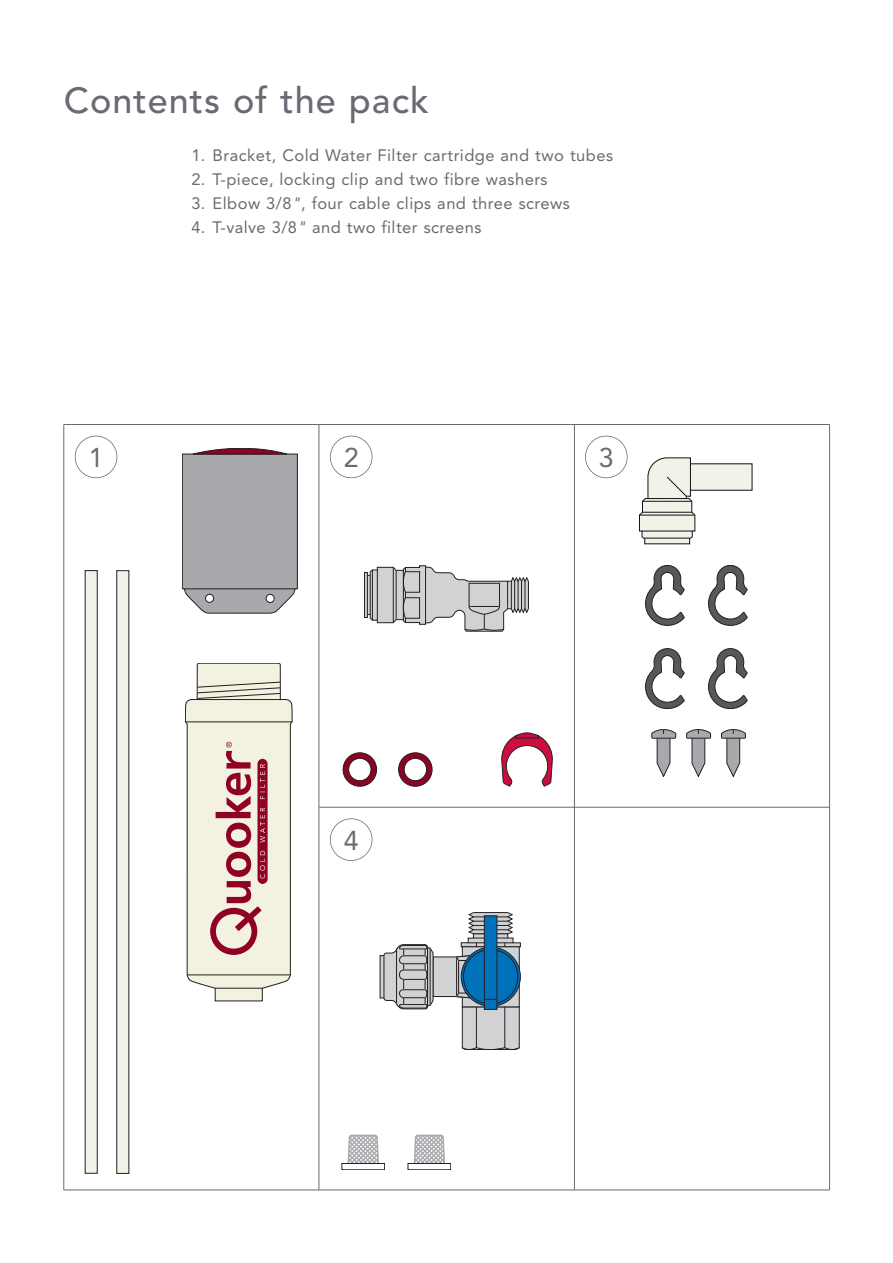
<style>
.page{position:relative;width:893px;height:1263px;background:#fff}
.page>*{position:absolute;margin:0;border:0;box-sizing:border-box;transform-origin:0 0}
.t1{font:500 36px "Avenir LT";letter-spacing:.03em;color:#696b73}
.t2{font:27px "Avenir LT";color:#696b73}
.t3{font:16.5px "Avenir LT";letter-spacing:.03em;color:#696b73}
.s1{font-style:italic}
</style>
<div class="page">
<svg style="left:364px;top:565px;width:165px;height:66px"></svg>
<svg style="left:639px;top:458px;width:113px;height:86px"></svg>
<svg style="left:185px;top:663px;width:107px;height:338px;background:#e0cfc6"></svg>
<svg style="left:184px;top:589px;width:112px;height:24px"></svg>
<div style="left:206px;top:594px;width:8px;height:8px;background:#fff;border-radius:50%"></div>
<div style="left:205px;top:594px;width:9px;height:8px;border:1px solid #231f20;border-radius:50%"></div>
<div style="left:266px;top:594px;width:8px;height:8px;background:#fff;border-radius:50%"></div>
<div style="left:266px;top:594px;width:8px;height:9px;border:1px solid #231f20;border-radius:50%"></div>
<div style="left:182px;top:454px;width:115px;height:135px;background:#a8a9ad"></div>
<div style="left:182px;top:454px;width:116px;height:135px;border:1px solid #231f20"></div>
<svg style="left:193px;top:448px;width:96px;height:6px"></svg>
<div style="left:85px;top:571px;width:12px;height:602px;background:#f2f2e9"></div>
<div style="left:117px;top:571px;width:12px;height:602px;background:#f2f2e9"></div>
<svg style="left:348px;top:1134px;width:31px;height:29px"></svg>
<div style="left:342px;top:1163px;width:43px;height:7px;border:1px solid #231f20"></div>
<svg style="left:414px;top:1134px;width:31px;height:29px"></svg>
<div style="left:408px;top:1163px;width:43px;height:7px;border:1px solid #231f20"></div>
<hr style="left:64px;top:424px;width:766px;height:1px;background:#696b73">
<hr style="left:64px;top:1189px;width:766px;height:1px;background:#696b73">
<hr style="left:319px;top:424px;width:1px;height:766px;background:#696b73">
<hr style="left:63px;top:424px;width:1px;height:766px;background:#696b73">
<hr style="left:829px;top:424px;width:1px;height:766px;background:#696b73">
<hr style="left:574px;top:424px;width:1px;height:766px;background:#696b73">
<hr style="left:319px;top:807px;width:511px;height:1px;background:#696b73">
<div style="left:330px;top:436px;width:42px;height:42px;border:2px solid #696b73;border-radius:21px"></div>
<div style="left:75px;top:436px;width:42px;height:42px;border:2px solid #696b73;border-radius:21px"></div>
<div style="left:585px;top:436px;width:43px;height:42px;border:2px solid #696b73;border-radius:21px"></div>
<div style="left:330px;top:818px;width:42px;height:43px;border:2px solid #696b73;border-radius:21px"></div>
<svg style="left:652px;top:729px;width:24px;height:48px"></svg>
<svg style="left:686px;top:729px;width:25px;height:48px"></svg>
<svg style="left:721px;top:729px;width:25px;height:48px"></svg>
<div style="left:433px;top:957px;width:24px;height:39px;background:#d1d2d4"></div>
<div style="left:433px;top:957px;width:24px;height:40px;border:1px solid #231f20"></div>
<svg style="left:384px;top:944px;width:50px;height:65px;background:#b1b1b3"></svg>
<hr style="left:396px;top:949px;width:1px;height:55px;background:#231f20">
<svg style="left:455px;top:912px;width:66px;height:138px;background:#7ea1b9"></svg>
<svg style="left:343px;top:753px;width:34px;height:33px"></svg>
<div style="left:348px;top:758px;width:23px;height:23px;border:1px solid #231f20;border-radius:50%"></div>
<div style="left:343px;top:752px;width:34px;height:35px;border:1px solid #231f20;border-radius:50%"></div>
<svg style="left:400px;top:753px;width:32px;height:33px"></svg>
<div style="left:404px;top:758px;width:23px;height:23px;border:1px solid #231f20;border-radius:50%"></div>
<div style="left:398px;top:752px;width:34px;height:35px;border:1px solid #231f20;border-radius:50%"></div>
<svg style="left:645px;top:648px;width:39px;height:61px"></svg>
<svg style="left:708px;top:648px;width:39px;height:61px"></svg>
<svg style="left:645px;top:565px;width:39px;height:61px"></svg>
<svg style="left:708px;top:565px;width:39px;height:61px"></svg>
<svg style="left:502px;top:733px;width:50px;height:53px"></svg>
<h1 class="t1" style="left:64px;top:85px;width:366px">Contents of the pack</h1>
<p class="t3" style="left:191px;top:148px;width:423px">1. Bracket, Cold Water Filter cartridge and two tubes</p>
<p class="t3" style="left:191px;top:172px;width:358px">2. T-piece, locking clip and two fibre washers</p>
<p class="t3" style="left:191px;top:196px;width:380px">3. Elbow 3/8<span class="s1">"</span>, four cable clips and three screws</p>
<p class="t3" style="left:191px;top:220px;width:292px">4. T-valve 3/8<span class="s1">"</span> and two filter screens</p>
<h2 class="t2" style="left:89px;top:447px;width:17px">1</h2>
<h2 class="t2" style="left:344px;top:447px;width:17px">2</h2>
<h2 class="t2" style="left:599px;top:447px;width:17px">3</h2>
<h2 class="t2" style="left:344px;top:829px;width:17px">4</h2>
</div>
